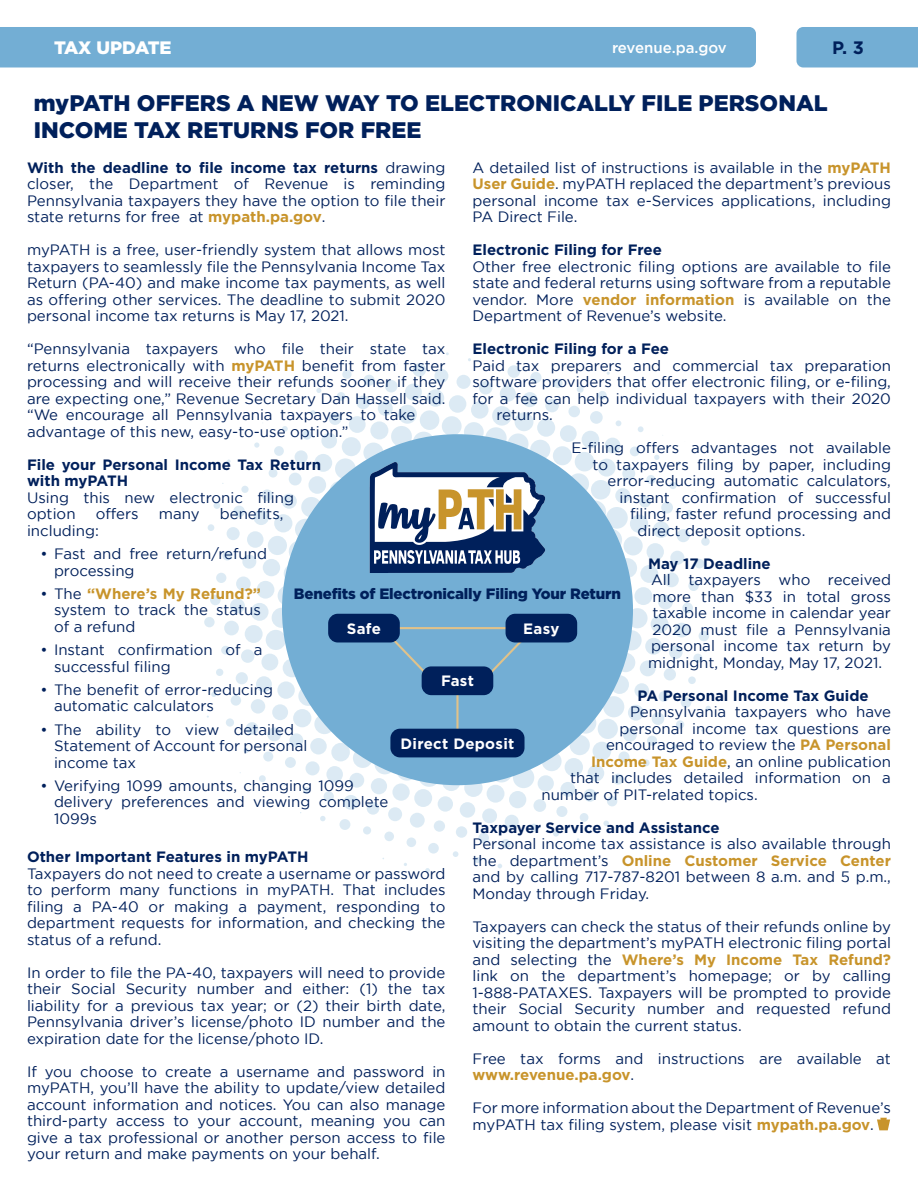
<style>
.page{position:relative;width:918px;height:1188px;background:#fff}
.page>*{position:absolute;margin:0;border:0;box-sizing:border-box;transform-origin:0 0}
.t1{font:900 22.5px/27px "Gotham";color:#00205b}
.t2{font:900 18px "Gotham";letter-spacing:-.02em;color:#fff}
.t3{font:700 18px "Gotham";color:#00205b}
.Bullets_2{font:15px/16.5px "Gotham";color:#00205b;text-align:justify}
.Bullets_2-2{font:700 15px/16.5px "Gotham";color:#00205b}
.t4{font:900 15px "Gotham";letter-spacing:-.01em;color:#00205b}
.t5{font:700 15px "Gotham";letter-spacing:.02em;color:#fff}
.t6{font:500 15px "Gotham";color:#fff}
.s1{font-weight:700}
.s2{font-weight:700;color:#c8942b}
</style>
<div class="page">
<svg style="left:204px;top:347px;width:507px;height:526px"></svg>
<div style="left:0;top:27px;width:756px;height:40px;background:#73aed4"></div>
<div style="left:796px;top:27px;width:122px;height:40px;background:#73aed4"></div>
<div style="left:282px;top:434px;width:351px;height:351px;background:#73aed4;border-radius:50%"></div>
<svg style="left:877px;top:1118px;width:13px;height:12px"></svg>
<hr style="left:456px;top:689px;width:3px;height:47px;background:#e0c28a">
<svg style="left:383px;top:629px;width:52px;height:54px"></svg>
<svg style="left:481px;top:629px;width:52px;height:54px"></svg>
<hr style="left:387px;top:627px;width:127px;height:2px;background:#e0c28a">
<svg style="left:370px;top:462px;width:176px;height:111px;background:#7f8fa3"></svg>
<div style="left:328px;top:614px;width:72px;height:28px;background:#00205b;border-radius:10px"></div>
<div style="left:506px;top:614px;width:71px;height:28px;background:#00205b;border-radius:10px"></div>
<div style="left:422px;top:666px;width:71px;height:29px;background:#00205b;border-radius:10px"></div>
<div style="left:390px;top:729px;width:135px;height:28px;background:#00205b;border-radius:10px"></div>
<p class="t2" style="left:54px;top:37px;width:119px">TAX UPDATE</p>
<p class="t6" style="left:612px;top:39px;width:116px">revenue.pa.gov</p>
<p class="t3" style="left:832px;top:37px;width:33px">P. 3</p>
<p class="t1" style="left:34px;top:89px;width:795px">myPATH OFFERS A NEW WAY TO ELECTRONICALLY FILE PERSONAL<br>INCOME TAX RETURNS FOR FREE</p>
<p class="Bullets_2" style="left:27px;top:159px;width:420px"><span class="s1">With the deadline to file income tax returns</span> drawing closer, the Department of Revenue is reminding Pennsylvania taxpayers they have the option to file their state returns for free at <span class="s2">mypath.pa.gov</span>.</p>
<p class="Bullets_2" style="left:27px;top:242px;width:420px">myPATH is a free, user-friendly system that allows most taxpayers to seamlessly file the Pennsylvania Income Tax Return (PA-40) and make income tax payments, as well as offering other services. The deadline to submit 2020 personal income tax returns is May 17, 2021.</p>
<p class="Bullets_2" style="left:27px;top:341px;width:420px;text-align:left">“Pennsylvania taxpayers who file their state tax returns electronically with <span class="s2">myPATH</span> benefit from faster processing and will receive their refunds sooner if they are expecting one,” Revenue Secretary Dan Hassell said. “We encourage all Pennsylvania taxpayers to take advantage of this new, easy-to-use option.”</p>
<p class="Bullets_2-2" style="left:27px;top:456px;width:296px">File your Personal Income Tax Return with myPATH</p>
<p class="Bullets_2" style="left:27px;top:489px;width:269px">Using this new electronic filing option</p>
<p class="Bullets_2" style="left:472px;top:159px;width:420px">A detailed list of instructions is available in the <span class="s2">myPATH User Guide</span>. myPATH replaced the department’s previous personal income tax e-Services applications, including PA Direct File.</p>
<p class="Bullets_2-2" style="left:472px;top:242px;width:191px">Electronic Filing for Free</p>
<p class="Bullets_2" style="left:472px;top:258px;width:420px">Other free electronic filing options are available to file state and federal returns using software from a reputable vendor. More <span class="s2">vendor information</span> is available on the Department of Revenue’s website.</p>
<p class="Bullets_2-2" style="left:473px;top:341px;width:198px">Electronic Filing for a Fee</p>
<p class="Bullets_2" style="left:473px;top:357px;width:420px">Paid tax preparers and commercial tax preparation</p>
<p class="Bullets_2" style="left:473px;top:374px;width:420px">software providers that offer electronic filing, or e-filing,</p>
<p class="Bullets_2" style="left:473px;top:390px;width:420px">for a fee can help individual taxpayers with their 2020</p>
<p class="Bullets_2" style="left:497px;top:407px;width:58px">returns.</p>
<p class="Bullets_2" style="left:572px;top:440px;width:321px">E-filing offers advantages not available</p>
<p class="Bullets_2" style="left:593px;top:456px;width:300px">to taxpayers filing by paper, including</p>
<p class="Bullets_2" style="left:608px;top:473px;width:285px">error-reducing automatic calculators,</p>
<p class="Bullets_2" style="left:620px;top:489px;width:273px">instant confirmation of successful</p>
<p class="Bullets_2" style="left:630px;top:506px;width:263px">filing, faster refund processing and</p>
<p class="Bullets_2" style="left:638px;top:522px;width:169px">direct deposit options.</p>
<p class="Bullets_2-2" style="left:648px;top:555px;width:124px">May 17 Deadline</p>
<p class="Bullets_2" style="left:648px;top:572px;width:245px;text-align:center">All taxpayers who received more than $33 in total gross taxable income in calendar year<br>2020 must file a Pennsylvania personal income tax return by midnight, Monday, May 17, 2021.</p>
<p class="Bullets_2-2" style="left:638px;top:687px;width:233px">PA Personal Income Tax Guide</p>
<p class="Bullets_2" style="left:630px;top:704px;width:263px">Pennsylvania taxpayers who have</p>
<p class="Bullets_2" style="left:620px;top:720px;width:273px">personal income tax questions are</p>
<p class="Bullets_2" style="left:606px;top:737px;width:287px">encouraged to review the <span class="s2">PA Personal</span></p>
<p class="Bullets_2" style="left:591px;top:753px;width:301px"><span class="s2">Income Tax Guide</span>, an online publication</p>
<p class="Bullets_2" style="left:570px;top:770px;width:322px">that includes detailed information on a</p>
<p class="Bullets_2" style="left:542px;top:786px;width:218px">number of PIT-related topics.</p>
<p class="Bullets_2-2" style="left:473px;top:819px;width:249px">Taxpayer Service and Assistance</p>
<p class="Bullets_2" style="left:473px;top:836px;width:420px">Personal income tax assistance is also available through the department’s <span class="s2">Online Customer Service Center </span>and by calling 717-787-8201 between 8 a.m. and 5 p.m., Monday through Friday.</p>
<p class="Bullets_2" style="left:473px;top:918px;width:420px">Taxpayers can check the status of their refunds online by visiting the department’s myPATH electronic filing portal and selecting the <span class="s2">Where’s My Income Tax Refund? </span>link on the department’s homepage; or by calling 1-888-PATAXES. Taxpayers will be prompted to provide their Social Security number and requested refund amount to obtain the current status.</p>
<p class="Bullets_2" style="left:473px;top:1050px;width:420px">Free tax forms and instructions are available at <span class="s2">www.revenue.pa.gov</span>.</p>
<p class="Bullets_2" style="left:473px;top:1100px;width:420px">For more information about the Department of Revenue’s myPATH tax filing system, please visit <span class="s2">mypath.pa.gov</span>.</p>
<p class="Bullets_2" style="left:96px;top:506px;width:44px">offers</p>
<p class="Bullets_2" style="left:159px;top:506px;width:42px">many</p>
<p class="Bullets_2" style="left:220px;top:506px;width:65px">benefits,</p>
<p class="Bullets_2" style="left:27px;top:522px;width:73px">including:</p>
<p class="Bullets_2" style="left:54px;top:545px;width:214px;text-indent:-14px">• Fast and free return/refund processing</p>
<p class="Bullets_2" style="left:54px;top:585px;width:209px;text-indent:-14px">• The <span class="s2">“Where’s My Refund?” </span>system to track the status of a refund</p>
<p class="Bullets_2" style="left:54px;top:641px;width:210px;text-indent:-14px">• Instant confirmation of a successful filing</p>
<p class="Bullets_2" style="left:54px;top:681px;width:221px;text-indent:-14px">• The benefit of error-reducing automatic calculators</p>
<p class="Bullets_2" style="left:54px;top:721px;width:255px;text-align:left;text-indent:-14px">• The ability to view detailed<br>Statement of Account for personal income tax</p>
<p class="Bullets_2" style="left:54px;top:777px;width:336px;text-align:left;text-indent:-14px">• Verifying 1099 amounts, changing 1099 delivery preferences and viewing complete<br>1099s</p>
<p class="Bullets_2-2" style="left:27px;top:848px;width:283px">Other Important Features in myPATH</p>
<p class="Bullets_2" style="left:27px;top:865px;width:420px">Taxpayers do not need to create a username or password to perform many functions in myPATH. That includes filing a PA-40 or making a payment, responding to department requests for information, and checking the status of a refund.</p>
<p class="Bullets_2" style="left:27px;top:964px;width:420px">In order to file the PA-40, taxpayers will need to provide their Social Security number and either: (1) the tax liability for a previous tax year; or (2) their birth date, Pennsylvania driver’s license/photo ID number and the expiration date for the license/photo ID.</p>
<p class="Bullets_2" style="left:27px;top:1063px;width:420px">If you choose to create a username and password in myPATH, you’ll have the ability to update/view detailed account information and notices. You can also manage third-party access to your account, meaning you can give a tax professional or another person access to file your return and make payments on your behalf.</p>
<p class="t4" style="left:294px;top:585px;width:329px">Benefits of Electronically Filing Your Return</p>
<p class="t5" style="left:347px;top:620px;width:36px">Safe</p>
<p class="t5" style="left:523px;top:620px;width:38px">Easy</p>
<p class="t5" style="left:441px;top:672px;width:34px">Fast</p>
<p class="t5" style="left:400px;top:735px;width:115px">Direct Deposit</p>
</div>
